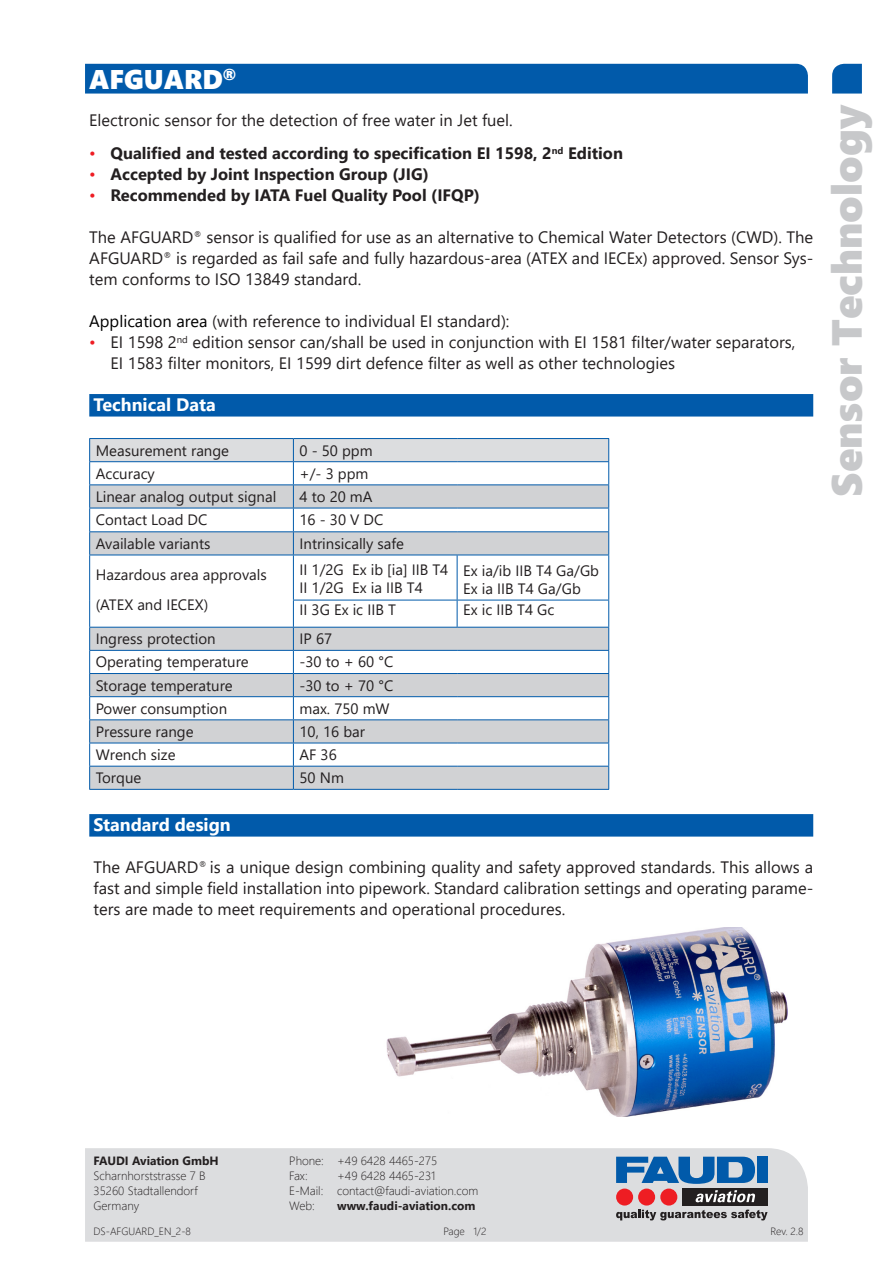
<style>
.page{position:relative;width:893px;height:1263px;background:#fff}
.page>*{position:absolute;margin:0;border:0;box-sizing:border-box;transform-origin:0 0}
.t1{font:42px "Segoe UI Black";color:#c7c8ca}
.t2{font:27px "Segoe UI Black";color:#fff}
.Ü2{font:700 18px "Segoe UI";color:#fff}
.Ü_Flisstext{font:700 18px "Segoe UI";color:#fff}
.Fliesstext{font:16.5px/21px "Segoe UI";color:#231f20;text-align:justify}
.Fliesstext-2{font:700 16.5px "Segoe UI";color:#231f20}
.t3{font:15px/30px "Segoe UI";color:#231f20}
.t4{font:300 12px "Segoe UI";color:#231f20}
.t5{font:700 12px "Segoe UI";color:#231f20}
.t6{font:300 10.5px "Segoe UI";color:#231f20}
.s1{font-weight:400;color:#ee1d23}
.s2{color:#000}
.s3{color:#ee1d23}
</style>
<div class="page">
<div style="left:85px;top:1148px;width:723px;height:94px;background:#dcdddf"></div>
<div style="left:682px;top:1188px;width:85px;height:17px;background:#231f20"></div>
<svg style="left:695px;top:1190px;width:60px;height:12px"></svg>
<svg style="left:616px;top:1209px;width:151px;height:11px"></svg>
<div style="left:660px;top:1188px;width:17px;height:17px;background:#ee1d23;border-radius:50%"></div>
<div style="left:757px;top:1157px;width:10px;height:26px;background:#015aaa"></div>
<svg style="left:616px;top:1157px;width:139px;height:27px"></svg>
<div style="left:638px;top:1188px;width:17px;height:17px;background:#ee1d23;border-radius:50%"></div>
<div style="left:616px;top:1188px;width:17px;height:17px;background:#ee1d23;border-radius:50%"></div>
<div style="left:85px;top:64px;width:723px;height:30px;background:#015aaa"></div>
<div style="left:89px;top:394px;width:724px;height:22px;background:#015aaa"></div>
<div style="left:89px;top:814px;width:724px;height:22px;background:#015aaa"></div>
<svg style="left:90px;top:556px;width:518px;height:233px"></svg>
<hr style="left:457px;top:555px;width:1px;height:45px;background:#015aaa">
<hr style="left:608px;top:555px;width:1px;height:45px;background:#015aaa">
<svg style="left:457px;top:601px;width:1px;height:26px"></svg>
<svg style="left:608px;top:601px;width:1px;height:188px"></svg>
<svg style="left:89px;top:438px;width:520px;height:117px"></svg>
<hr style="left:457px;top:531px;width:152px;height:1px;background:#015aaa">
<hr style="left:89px;top:555px;width:204px;height:1px;background:#015aaa">
<hr style="left:89px;top:555px;width:1px;height:45px;background:#015aaa">
<hr style="left:293px;top:555px;width:164px;height:1px;background:#015aaa">
<hr style="left:293px;top:555px;width:1px;height:45px;background:#015aaa">
<hr style="left:457px;top:555px;width:152px;height:1px;background:#015aaa">
<hr style="left:293px;top:600px;width:164px;height:1px;background:#015aaa">
<hr style="left:457px;top:600px;width:152px;height:1px;background:#015aaa">
<hr style="left:89px;top:627px;width:204px;height:1px;background:#015aaa">
<hr style="left:293px;top:627px;width:164px;height:1px;background:#015aaa">
<hr style="left:457px;top:627px;width:152px;height:1px;background:#015aaa">
<hr style="left:89px;top:650px;width:204px;height:1px;background:#015aaa">
<hr style="left:293px;top:650px;width:164px;height:1px;background:#015aaa">
<hr style="left:457px;top:650px;width:152px;height:1px;background:#015aaa">
<hr style="left:89px;top:673px;width:204px;height:1px;background:#015aaa">
<hr style="left:293px;top:673px;width:164px;height:1px;background:#015aaa">
<hr style="left:457px;top:673px;width:152px;height:1px;background:#015aaa">
<hr style="left:89px;top:696px;width:204px;height:1px;background:#015aaa">
<hr style="left:293px;top:696px;width:164px;height:1px;background:#015aaa">
<hr style="left:457px;top:696px;width:152px;height:1px;background:#015aaa">
<hr style="left:89px;top:719px;width:204px;height:1px;background:#015aaa">
<hr style="left:293px;top:719px;width:164px;height:1px;background:#015aaa">
<hr style="left:457px;top:719px;width:152px;height:1px;background:#015aaa">
<hr style="left:89px;top:743px;width:204px;height:1px;background:#015aaa">
<hr style="left:293px;top:743px;width:164px;height:1px;background:#015aaa">
<hr style="left:457px;top:743px;width:152px;height:1px;background:#015aaa">
<hr style="left:89px;top:766px;width:204px;height:1px;background:#015aaa">
<svg style="left:89px;top:600px;width:1px;height:189px"></svg>
<hr style="left:293px;top:766px;width:164px;height:1px;background:#015aaa">
<svg style="left:293px;top:600px;width:1px;height:189px"></svg>
<hr style="left:457px;top:766px;width:152px;height:1px;background:#015aaa">
<hr style="left:89px;top:789px;width:204px;height:1px;background:#015aaa">
<hr style="left:293px;top:789px;width:164px;height:1px;background:#015aaa">
<hr style="left:457px;top:789px;width:152px;height:1px;background:#015aaa">
<img style="left:386px;top:927px;width:402px;height:190px">
<svg style="left:832px;top:64px;width:30px;height:30px"></svg>
<p class="t2" style="left:89px;top:59px;width:149px">AFGUARD<sup>®</sup></p>
<p class="Fliesstext" style="left:89px;top:108px;width:425px">Electronic sensor for the detection of free water in Jet fuel.</p>
<p class="Fliesstext-2" style="left:89px;top:138px;width:535px"><span class="s1">•</span> Qualified and tested according to specification EI 1598, 2<sup>nd</sup> Edition</p>
<p class="Fliesstext-2" style="left:89px;top:159px;width:341px"><span class="s1">•</span> Accepted by Joint Inspection Group (JIG)</p>
<p class="Fliesstext-2" style="left:89px;top:180px;width:392px"><span class="s1">•</span> Recommended by IATA Fuel Quality Pool (IFQP)</p>
<p class="Fliesstext" style="left:89px;top:225px;width:725px">The AFGUARD<sup>®</sup> sensor is qualified for use as an alternative to Chemical Water Detectors (CWD). The AFGUARD<sup>®</sup> is regarded as fail safe and fully hazardous-area (ATEX and IECEx) approved. Sensor Sys&shy;tem conforms to ISO 13849 standard.</p>
<p class="Fliesstext" style="left:89px;top:309px;width:422px"><span class="s2">Application area</span> (with reference to individual EI standard):</p>
<p class="Fliesstext" style="left:111px;top:330px;width:686px;text-indent:-21px"><span class="s3">•</span> EI 1598 2<sup>nd</sup> edition sensor can/shall be used in conjunction with EI 1581 filter/water separators,<br>EI 1583 filter monitors, EI 1599 dirt defence filter as well as other technologies</p>
<p class="Ü_Flisstext" style="left:94px;top:388px;width:124px">Technical Data</p>
<p class="t3" style="left:96px;top:434px;width:135px">Measurement range</p>
<p class="t3" style="left:300px;top:434px;width:75px">0 - 50 ppm</p>
<p class="t3" style="left:96px;top:457px;width:61px">Accuracy</p>
<p class="t3" style="left:300px;top:457px;width:70px">+/- 3 ppm</p>
<p class="t3" style="left:96px;top:480px;width:182px">Linear analog output signal</p>
<p class="t3" style="left:300px;top:480px;width:75px">4 to 20 mA</p>
<p class="t3" style="left:96px;top:503px;width:113px">Contact Load DC</p>
<p class="t3" style="left:300px;top:503px;width:85px">16 - 30 V DC</p>
<p class="t3" style="left:96px;top:527px;width:116px">Available variants</p>
<p class="t3" style="left:300px;top:527px;width:106px">Intrinsically safe</p>
<p class="t3" style="left:96px;top:558px;width:173px">Hazardous area approvals (ATEX and IECEX)</p>
<p class="t3" style="left:300px;top:553px;width:150px">II 1/2G Ex ib [ia] IIB T4</p>
<p class="t3" style="left:463px;top:554px;width:137px">Ex ia/ib IIB T4 Ga/Gb</p>
<p class="t3" style="left:463px;top:572px;width:119px">Ex ia IIB T4 Ga/Gb</p>
<p class="t3" style="left:300px;top:571px;width:125px">II 1/2G Ex ia IIB T4</p>
<p class="t3" style="left:300px;top:593px;width:98px">II 3G Ex ic IIB T</p>
<p class="t3" style="left:463px;top:594px;width:93px">Ex ic IIB T4 Gc</p>
<p class="t3" style="left:96px;top:623px;width:121px">Ingress protection</p>
<p class="t3" style="left:300px;top:623px;width:34px">IP 67</p>
<p class="t3" style="left:96px;top:646px;width:154px">Operating temperature</p>
<p class="t3" style="left:300px;top:646px;width:95px">-30 to + 60 °C</p>
<p class="t3" style="left:96px;top:669px;width:139px">Storage temperature</p>
<p class="t3" style="left:300px;top:669px;width:95px">-30 to + 70 °C</p>
<p class="t3" style="left:96px;top:692px;width:133px">Power consumption</p>
<p class="t3" style="left:300px;top:692px;width:92px">max. 750 mW</p>
<p class="t3" style="left:96px;top:715px;width:99px">Pressure range</p>
<p class="t3" style="left:300px;top:715px;width:67px">10, 16 bar</p>
<p class="t3" style="left:96px;top:738px;width:81px">Wrench size</p>
<p class="t3" style="left:300px;top:738px;width:39px">AF 36</p>
<p class="t3" style="left:96px;top:761px;width:47px">Torque</p>
<p class="t3" style="left:300px;top:761px;width:46px">50 Nm</p>
<p class="Ü2" style="left:94px;top:808px;width:139px">Standard design</p>
<p class="Fliesstext" style="left:94px;top:855px;width:721px">The AFGUARD<sup>®</sup> is a unique design combining quality and safety approved standards. This allows a fast and simple field installation into pipework. Standard calibration settings and operating parame&shy;ters are made to meet requirements and operational procedures.</p>
<p class="t1" style="left:817px;top:496px;width:394px;rotate:-90deg">Sensor Technology</p>
<p class="t5" style="left:94px;top:1150px;width:127px">FAUDI Aviation GmbH</p>
<p class="t4" style="left:94px;top:1165px;width:114px">Scharnhorststrasse 7 B</p>
<p class="t4" style="left:94px;top:1180px;width:106px">35260 Stadtallendorf</p>
<p class="t4" style="left:94px;top:1195px;width:47px">Germany</p>
<p class="t4" style="left:289px;top:1150px;width:150px">Phone: +49 6428 4465-275</p>
<p class="t4" style="left:289px;top:1165px;width:20px">Fax:</p>
<p class="t4" style="left:337px;top:1165px;width:100px">+49 6428 4465-231</p>
<p class="t4" style="left:289px;top:1180px;width:191px">E-Mail: contact@faudi-aviation.com</p>
<p class="t4" style="left:289px;top:1195px;width:27px">Web:</p>
<p class="t5" style="left:337px;top:1195px;width:140px">www.faudi-aviation.com</p>
<p class="t6" style="left:94px;top:1221px;width:99px">DS-AFGUARD_EN_2-8</p>
<p class="t6" style="left:443px;top:1221px;width:23px">Page</p>
<p class="t6" style="left:473px;top:1221px;width:14px">1/2</p>
<p class="t6" style="left:770px;top:1221px;width:35px">Rev. 2.8</p>
</div>
